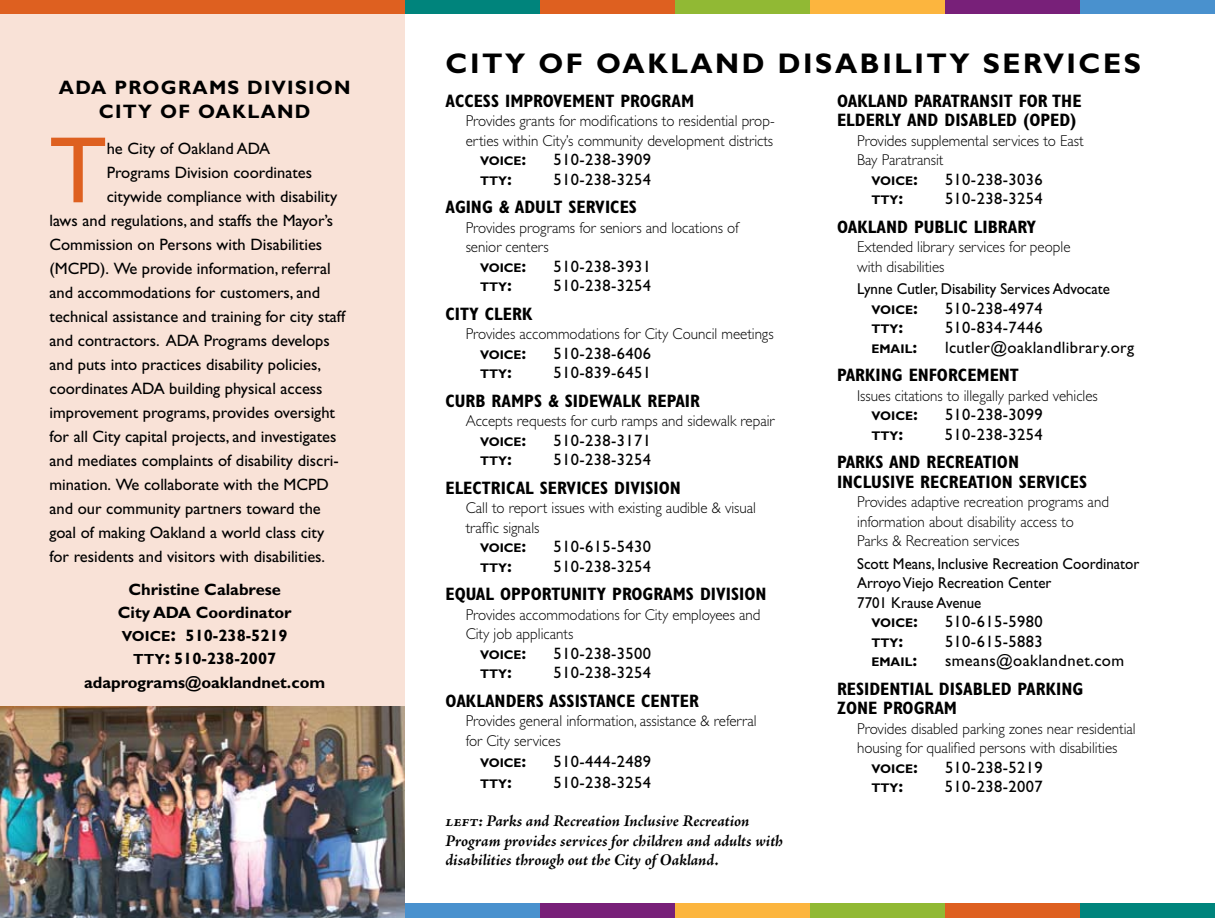
<style>
.page{position:relative;width:1215px;height:918px;background:#fff}
.page>*{position:absolute;margin:0;border:0;box-sizing:border-box;transform-origin:0 0}
.t1{font:94.8px "Gill Sans Std";color:#de6020}
.t2{font:700 28.5px "Gill Sans Std";letter-spacing:.09em;color:#000}
.t3{font:700 19.5px/24px "Gill Sans Std";letter-spacing:.065em;color:#000;text-align:center}
.t4{font:700 condensed 18px/19.5px "Gill Sans Std";color:#000}
.t5{font:16.5px "Gill Sans Std";color:#000}
.t6{font:16.5px "Gill Sans Std";letter-spacing:.025em;color:#000}
.t7{font:italic 700 16.5px/19.5px "Adobe Jenson Pro";color:#000}
.t8{font:700 16.5px/23.2px "Gill Sans Std";color:#000;text-align:center}
.t9{font:16.5px "Gill Sans Std";letter-spacing:.025em;color:#000}
.t10{font:300 15.75px/19.5px "Gill Sans Std";color:#000;scale:.95 1}
.t11{font:15.75px/19.5px "Gill Sans Std";color:#000;scale:.95 1}
.t12{font:700 12.6px "Gill Sans Std";color:#000}
.s1{font-size:14.7px}
.s2{font-size:21px}
.s3{font-size:18px}
</style>
<div class="page">
<div style="left:0;top:11px;width:405px;height:907px;background:#f9e2d7"></div>
<div style="left:0;top:0;width:405px;height:14px;background:#de6020"></div>
<div style="left:405px;top:0;width:135px;height:14px;background:#00847c"></div>
<div style="left:540px;top:0;width:135px;height:14px;background:#de6020"></div>
<div style="left:675px;top:0;width:135px;height:14px;background:#91b934"></div>
<div style="left:810px;top:0;width:135px;height:14px;background:#fcb53e"></div>
<div style="left:945px;top:0;width:135px;height:14px;background:#782079"></div>
<div style="left:1080px;top:0;width:135px;height:14px;background:#4991ce"></div>
<div style="left:1080px;top:904px;width:135px;height:14px;background:#00847c"></div>
<div style="left:945px;top:904px;width:135px;height:14px;background:#de6020"></div>
<div style="left:810px;top:904px;width:135px;height:14px;background:#91b934"></div>
<div style="left:675px;top:904px;width:135px;height:14px;background:#fcb53e"></div>
<div style="left:540px;top:904px;width:135px;height:14px;background:#782079"></div>
<div style="left:405px;top:904px;width:135px;height:14px;background:#4991ce"></div>
<img style="left:0;top:706px;width:405px;height:212px">
<p class="t3" style="left:59px;top:76px;width:293px">ADA PROGRAMS DIVISION<br>CITY OF OAKLAND</p>
<h1 class="t1" style="left:50px;top:116px;width:59px">T</h1>
<p class="t5" style="left:107px;top:139px;width:165px">he City of Oakland ADA</p>
<p class="t5" style="left:107px;top:163px;width:207px">Programs Division coordinates</p>
<p class="t5" style="left:107px;top:187px;width:232px">citywide compliance with disability</p>
<p class="t5" style="left:50px;top:211px;width:285px">laws and regulations, and staffs the Mayor’s</p>
<p class="t5" style="left:50px;top:235px;width:274px">Commission on Persons with Disabilities</p>
<p class="t5" style="left:50px;top:259px;width:283px">(MCPD). We provide information, referral</p>
<p class="t5" style="left:50px;top:283px;width:272px">and accommodations for customers, and</p>
<p class="t5" style="left:50px;top:307px;width:297px">technical assistance and training for city staff</p>
<p class="t5" style="left:50px;top:331px;width:282px">and contractors. ADA Programs develops</p>
<p class="t5" style="left:50px;top:355px;width:273px">and puts into practices disability policies,</p>
<p class="t5" style="left:50px;top:379px;width:275px">coordinates ADA building physical access</p>
<p class="t5" style="left:50px;top:403px;width:287px">improvement programs, provides oversight</p>
<p class="t5" style="left:50px;top:427px;width:289px">for all City capital projects, and investigates</p>
<p class="t5" style="left:50px;top:451px;width:291px">and mediates complaints of disability discri-</p>
<p class="t5" style="left:50px;top:475px;width:281px">mination. We collaborate with the MCPD</p>
<p class="t5" style="left:50px;top:499px;width:273px">and our community partners toward the</p>
<p class="t5" style="left:50px;top:523px;width:276px">goal of making Oakland a world class city</p>
<p class="t5" style="left:50px;top:547px;width:277px">for residents and visitors with disabilities.</p>
<p class="t8" style="left:84px;top:577px;width:243px">Christine Calabrese<br>City ADA Coordinator<br><span class="s1">VOICE</span><span class="s2">:</span> 510-238-5219<br><span class="s1">TTY</span><span class="s2">:</span> 510-238-2007 adaprograms@oaklandnet.com</p>
<h2 class="t2" style="left:446px;top:47px;width:697px">CITY OF OAKLAND DISABILITY SERVICES</h2>
<p class="t4" style="left:446px;top:91px;width:250px">ACCESS IMPROVEMENT PROGRAM</p>
<p class="t10" style="left:466px;top:111px;width:327px">Provides grants for modifications to residential prop&shy;erties within City’s community development districts</p>
<p class="t12" style="left:480px;top:154px;width:48px">VOICE<span class="s3">:</span></p>
<p class="t6" style="left:554px;top:150px;width:99px">510-238-3909</p>
<p class="t12" style="left:480px;top:173px;width:33px">TTY<span class="s3">:</span></p>
<p class="t6" style="left:553px;top:170px;width:99px">510-238-3254</p>
<p class="t4" style="left:445px;top:197px;width:193px">AGING &amp; ADULT SERVICES</p>
<p class="t10" style="left:466px;top:218px;width:289px">Provides programs for seniors and locations of senior centers</p>
<p class="t12" style="left:480px;top:260px;width:48px">VOICE<span class="s3">:</span></p>
<p class="t6" style="left:554px;top:257px;width:99px">510-238-3931</p>
<p class="t12" style="left:480px;top:280px;width:33px">TTY<span class="s3">:</span></p>
<p class="t6" style="left:553px;top:276px;width:99px">510-238-3254</p>
<p class="t4" style="left:446px;top:304px;width:88px">CITY CLERK</p>
<p class="t10" style="left:466px;top:324px;width:326px">Provides accommodations for City Council meetings</p>
<p class="t12" style="left:480px;top:347px;width:48px">VOICE<span class="s3">:</span></p>
<p class="t6" style="left:554px;top:344px;width:99px">510-238-6406</p>
<p class="t12" style="left:480px;top:367px;width:33px">TTY<span class="s3">:</span></p>
<p class="t6" style="left:553px;top:363px;width:99px">510-839-6451</p>
<p class="t4" style="left:446px;top:391px;width:256px">CURB RAMPS &amp; SIDEWALK REPAIR</p>
<p class="t10" style="left:466px;top:411px;width:327px">Accepts requests for curb ramps and sidewalk repair</p>
<p class="t12" style="left:480px;top:434px;width:48px">VOICE<span class="s3">:</span></p>
<p class="t6" style="left:554px;top:431px;width:99px">510-238-3171</p>
<p class="t12" style="left:480px;top:454px;width:33px">TTY<span class="s3">:</span></p>
<p class="t6" style="left:554px;top:450px;width:99px">510-238-3254</p>
<p class="t4" style="left:446px;top:478px;width:237px">ELECTRICAL SERVICES DIVISION</p>
<p class="t10" style="left:466px;top:498px;width:307px">Call to report issues with existing audible &amp; visual traffic signals</p>
<p class="t12" style="left:480px;top:541px;width:48px">VOICE<span class="s3">:</span></p>
<p class="t6" style="left:554px;top:537px;width:99px">510-615-5430</p>
<p class="t12" style="left:480px;top:560px;width:33px">TTY<span class="s3">:</span></p>
<p class="t6" style="left:554px;top:557px;width:99px">510-238-3254</p>
<p class="t4" style="left:446px;top:584px;width:323px">EQUAL OPPORTUNITY PROGRAMS DIVISION</p>
<p class="t10" style="left:466px;top:605px;width:312px">Provides accommodations for City employees and<br>City job applicants</p>
<p class="t12" style="left:480px;top:647px;width:48px">VOICE<span class="s3">:</span></p>
<p class="t6" style="left:554px;top:644px;width:99px">510-238-3500</p>
<p class="t12" style="left:480px;top:667px;width:33px">TTY<span class="s3">:</span></p>
<p class="t6" style="left:554px;top:663px;width:99px">510-238-3254</p>
<p class="t4" style="left:446px;top:691px;width:255px">OAKLANDERS ASSISTANCE CENTER</p>
<p class="t10" style="left:466px;top:711px;width:308px">Provides general information, assistance &amp; referral for City services</p>
<p class="t12" style="left:480px;top:755px;width:48px">VOICE<span class="s3">:</span></p>
<p class="t6" style="left:554px;top:752px;width:99px">510-444-2489</p>
<p class="t12" style="left:480px;top:776px;width:33px">TTY<span class="s3">:</span></p>
<p class="t6" style="left:553px;top:773px;width:99px">510-238-3254</p>
<p class="t7" style="left:446px;top:812px;width:339px">LEFT: Parks and Recreation Inclusive Recreation<br>Program provides services for children and adults with disabilities through out the City of Oakland.</p>
<p class="t4" style="left:837px;top:91px;width:246px">OAKLAND PARATRANSIT FOR THE<br>ELDERLY AND DISABLED (OPED)</p>
<p class="t10" style="left:857px;top:131px;width:240px">Provides supplemental services to East<br>Bay Paratransit</p>
<p class="t12" style="left:872px;top:173px;width:48px">VOICE<span class="s3">:</span></p>
<p class="t6" style="left:945px;top:170px;width:99px">510-238-3036</p>
<p class="t12" style="left:872px;top:193px;width:33px">TTY<span class="s3">:</span></p>
<p class="t6" style="left:945px;top:189px;width:99px">510-238-3254</p>
<p class="t4" style="left:837px;top:217px;width:201px">OAKLAND PUBLIC LIBRARY</p>
<p class="t10" style="left:857px;top:237px;width:226px">Extended library services for people with disabilities</p>
<p class="t11" style="left:857px;top:279px;width:268px">Lynne Cutler, Disability Services Advocate</p>
<p class="t12" style="left:872px;top:302px;width:48px">VOICE<span class="s3">:</span></p>
<p class="t6" style="left:945px;top:299px;width:99px">510-238-4974</p>
<p class="t12" style="left:872px;top:322px;width:33px">TTY<span class="s3">:</span></p>
<p class="t6" style="left:945px;top:318px;width:99px">510-834-7446</p>
<p class="t12" style="left:872px;top:341px;width:47px">EMAIL<span class="s3">:</span></p>
<p class="t6" style="left:945px;top:338px;width:191px">lcutler@oaklandlibrary.org</p>
<p class="t4" style="left:837px;top:365px;width:183px">PARKING ENFORCEMENT</p>
<p class="t10" style="left:857px;top:386px;width:255px">Issues citations to illegally parked vehicles</p>
<p class="t12" style="left:872px;top:409px;width:48px">VOICE<span class="s3">:</span></p>
<p class="t9" style="left:945px;top:405px;width:99px">510-238-3099</p>
<p class="t12" style="left:872px;top:428px;width:33px">TTY<span class="s3">:</span></p>
<p class="t6" style="left:945px;top:425px;width:99px">510-238-3254</p>
<p class="t4" style="left:837px;top:452px;width:252px">PARKS AND RECREATION<br>INCLUSIVE RECREATION SERVICES</p>
<p class="t10" style="left:857px;top:492px;width:267px">Provides adaptive recreation programs and information about disability access to<br>Parks &amp; Recreation services</p>
<p class="t11" style="left:857px;top:554px;width:299px">Scott Means, Inclusive Recreation Coordinator<br>Arroyo Viejo Recreation Center<br>7701 Krause Avenue</p>
<p class="t12" style="left:872px;top:616px;width:48px">VOICE<span class="s3">:</span></p>
<p class="t6" style="left:945px;top:612px;width:99px">510-615-5980</p>
<p class="t12" style="left:872px;top:635px;width:33px">TTY<span class="s3">:</span></p>
<p class="t6" style="left:945px;top:632px;width:99px">510-615-5883</p>
<p class="t12" style="left:872px;top:655px;width:47px">EMAIL<span class="s3">:</span></p>
<p class="t6" style="left:945px;top:651px;width:181px">smeans@oaklandnet.com</p>
<p class="t4" style="left:837px;top:679px;width:248px">RESIDENTIAL DISABLED PARKING<br>ZONE PROGRAM</p>
<p class="t10" style="left:857px;top:719px;width:295px">Provides disabled parking zones near residential housing for qualified persons with disabilities</p>
<p class="t12" style="left:872px;top:761px;width:48px">VOICE<span class="s3">:</span></p>
<p class="t9" style="left:945px;top:758px;width:99px">510-238-5219</p>
<p class="t12" style="left:872px;top:781px;width:33px">TTY<span class="s3">:</span></p>
<p class="t6" style="left:945px;top:777px;width:99px">510-238-2007</p>
</div>
